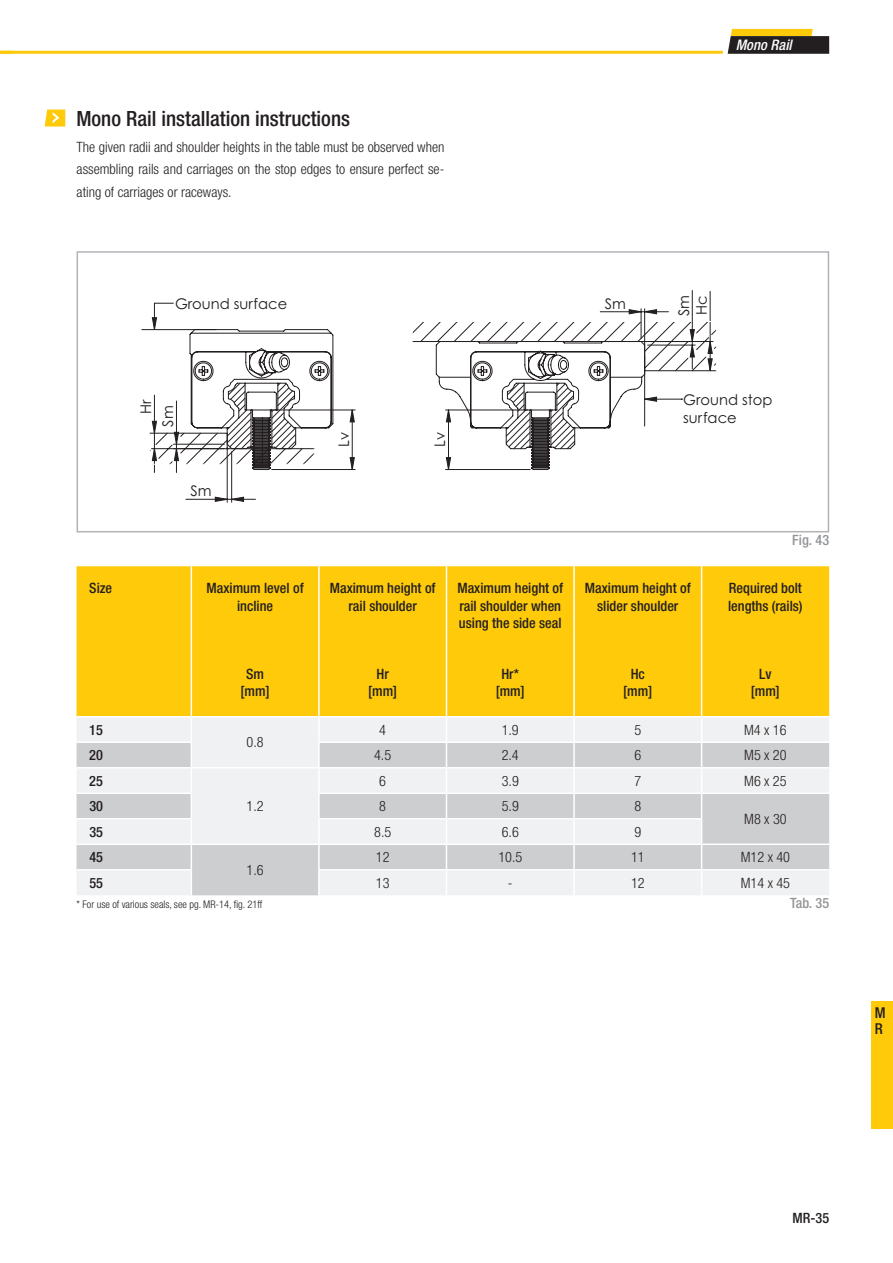
<style>
.page{position:relative;width:893px;height:1263px;background:#fff}
.page>*{position:absolute;margin:0;border:0;box-sizing:border-box;transform-origin:0 0}
.t1{font:500 condensed 21px "Helvetica Neue LT Std";color:#231f20}
.t2{font:500 condensed 15px/16.6px "Helvetica Neue LT Std";color:#231f20}
.t3{font:14.7px "Century Gothic";color:#231f20}
.t4{font:italic 500 condensed 14.55px "Helvetica Neue LT Std";letter-spacing:.01em;color:#fff}
.t5{font:300 condensed 14.25px/22.5px "Helvetica Neue LT Std";color:#231f20;text-align:justify}
.t6{font:500 condensed 14.25px/17.1px "Helvetica Neue LT Std";color:#231f20;text-align:center}
.t7{font:500 condensed 14.25px "Helvetica Neue LT Std";color:#939598}
.t8{font:300 condensed 10.5px "Helvetica Neue LT Std";letter-spacing:-.005em;color:#231f20}
</style>
<div class="page">
<div style="left:872px;top:1001px;width:21px;height:127px;background:#feca0a"></div>
<svg style="left:0;top:29px;width:829px;height:25px"></svg>
<hr style="left:645px;top:370px;width:71px;height:1px;background:#231f20">
<hr style="left:150px;top:433px;width:77px;height:1px;background:#231f20">
<hr style="left:644px;top:309px;width:1px;height:33px;background:#231f20">
<hr style="left:641px;top:309px;width:1px;height:30px;background:#231f20">
<hr style="left:227px;top:447px;width:1px;height:55px;background:#231f20">
<hr style="left:231px;top:452px;width:1px;height:50px;background:#231f20">
<hr style="left:186px;top:499px;width:41px;height:1px;background:#231f20">
<hr style="left:692px;top:290px;width:1px;height:51px;background:#231f20">
<svg style="left:215px;top:497px;width:40px;height:4px"></svg>
<svg style="left:668px;top:330px;width:26px;height:70px"></svg>
<svg style="left:152px;top:310px;width:516px;height:162px"></svg>
<div style="left:77px;top:251px;width:752px;height:281px;border:2px solid #b2b3b7"></div>
<div style="left:77px;top:566px;width:752px;height:150px;background:#feca0a"></div>
<div style="left:77px;top:718px;width:752px;height:24px;background:#f0f1f2"></div>
<svg style="left:77px;top:742px;width:752px;height:153px;fill:#f0f1f2"></svg>
<hr style="left:191px;top:566px;width:1px;height:150px;background:#fff">
<hr style="left:318px;top:566px;width:2px;height:150px;background:#fff">
<hr style="left:446px;top:566px;width:1px;height:150px;background:#fff">
<hr style="left:573px;top:566px;width:2px;height:150px;background:#fff">
<hr style="left:701px;top:566px;width:1px;height:150px;background:#fff">
<hr style="left:318px;top:717px;width:2px;height:24px;background:#fff">
<hr style="left:573px;top:717px;width:2px;height:24px;background:#fff">
<hr style="left:318px;top:741px;width:128px;height:2px;background:#fff">
<hr style="left:318px;top:743px;width:2px;height:24px;background:#fff">
<hr style="left:446px;top:741px;width:128px;height:2px;background:#fff">
<hr style="left:574px;top:741px;width:128px;height:2px;background:#fff">
<hr style="left:573px;top:743px;width:2px;height:24px;background:#fff">
<hr style="left:319px;top:767px;width:127px;height:1px;background:#fff">
<hr style="left:318px;top:768px;width:2px;height:24px;background:#fff">
<hr style="left:446px;top:767px;width:128px;height:1px;background:#fff">
<hr style="left:574px;top:767px;width:128px;height:1px;background:#fff">
<hr style="left:573px;top:768px;width:2px;height:24px;background:#fff">
<hr style="left:318px;top:792px;width:128px;height:2px;background:#fff">
<hr style="left:318px;top:794px;width:2px;height:24px;background:#fff">
<hr style="left:446px;top:792px;width:128px;height:2px;background:#fff">
<hr style="left:574px;top:792px;width:128px;height:2px;background:#fff">
<hr style="left:573px;top:794px;width:2px;height:24px;background:#fff">
<hr style="left:318px;top:818px;width:128px;height:1px;background:#fff">
<hr style="left:318px;top:819px;width:2px;height:24px;background:#fff">
<hr style="left:446px;top:818px;width:128px;height:1px;background:#fff">
<hr style="left:574px;top:818px;width:128px;height:1px;background:#fff">
<hr style="left:573px;top:819px;width:2px;height:24px;background:#fff">
<hr style="left:319px;top:843px;width:127px;height:2px;background:#fff">
<hr style="left:318px;top:845px;width:2px;height:24px;background:#fff">
<hr style="left:446px;top:843px;width:128px;height:2px;background:#fff">
<hr style="left:574px;top:843px;width:128px;height:2px;background:#fff">
<hr style="left:573px;top:845px;width:2px;height:24px;background:#fff">
<svg style="left:191px;top:718px;width:1px;height:177px"></svg>
<hr style="left:318px;top:869px;width:128px;height:1px;background:#fff">
<hr style="left:318px;top:870px;width:2px;height:25px;background:#fff">
<hr style="left:446px;top:869px;width:128px;height:1px;background:#fff">
<svg style="left:446px;top:718px;width:1px;height:177px"></svg>
<hr style="left:574px;top:869px;width:128px;height:1px;background:#fff">
<hr style="left:573px;top:870px;width:2px;height:25px;background:#fff">
<svg style="left:701px;top:718px;width:1px;height:177px"></svg>
<hr style="left:702px;top:741px;width:127px;height:2px;background:#fff">
<hr style="left:702px;top:767px;width:127px;height:1px;background:#fff">
<hr style="left:702px;top:792px;width:127px;height:2px;background:#fff">
<hr style="left:702px;top:843px;width:127px;height:2px;background:#fff">
<hr style="left:702px;top:869px;width:127px;height:1px;background:#fff">
<hr style="left:77px;top:741px;width:115px;height:2px;background:#fff">
<hr style="left:77px;top:767px;width:114px;height:1px;background:#fff">
<hr style="left:191px;top:767px;width:128px;height:1px;background:#fff">
<hr style="left:77px;top:792px;width:115px;height:2px;background:#fff">
<hr style="left:77px;top:818px;width:115px;height:1px;background:#fff">
<hr style="left:77px;top:843px;width:114px;height:2px;background:#fff">
<hr style="left:191px;top:843px;width:128px;height:2px;background:#fff">
<hr style="left:77px;top:869px;width:115px;height:1px;background:#fff">
<svg style="left:45px;top:109px;width:20px;height:18px"></svg>
<h1 class="t1" style="left:76px;top:106px;width:275px">Mono Rail installation instructions</h1>
<p class="t5" style="left:77px;top:135px;width:369px">The given radii and shoulder heights in the table must be observed when assembling rails and carriages on the stop edges to ensure perfect se&shy;ating of carriages or raceways.</p>
<p class="t3" style="left:175px;top:293px;width:114px">Ground surface</p>
<p class="t4" style="left:736px;top:36px;width:58px">Mono Rail</p>
<p class="t3" style="left:605px;top:293px;width:23px">Sm</p>
<p class="t3" style="left:673px;top:316px;width:23px;rotate:-90deg">Sm</p>
<p class="t3" style="left:691px;top:315px;width:21px;rotate:-90deg">Hc</p>
<p class="t3" style="left:136px;top:414px;width:16px;rotate:-90deg">Hr</p>
<p class="t3" style="left:683px;top:389px;width:91px">Ground stop</p>
<p class="t3" style="left:158px;top:427px;width:23px;rotate:-90deg">Sm</p>
<p class="t3" style="left:683px;top:407px;width:55px">surface</p>
<p class="t3" style="left:333px;top:447px;width:16px;rotate:-90deg">Lv</p>
<p class="t3" style="left:430px;top:447px;width:16px;rotate:-90deg">Lv</p>
<p class="t3" style="left:191px;top:480px;width:23px">Sm</p>
<p class="t7" style="left:792px;top:531px;width:38px">Fig. 43</p>
<p class="t6" style="left:89px;top:580px;width:24px">Size</p>
<p class="t6" style="left:207px;top:580px;width:99px">Maximum level of incline</p>
<p class="t6" style="left:241px;top:665px;width:31px">Sm [mm]</p>
<p class="t6" style="left:330px;top:580px;width:107px">Maximum height of rail shoulder</p>
<p class="t6" style="left:368px;top:665px;width:31px">Hr [mm]</p>
<p class="t6" style="left:457px;top:580px;width:107px;text-align:left">Maximum height of rail shoulder when using the side seal</p>
<p class="t6" style="left:496px;top:665px;width:31px">Hr* [mm]</p>
<p class="t6" style="left:585px;top:580px;width:107px">Maximum height of slider shoulder</p>
<p class="t6" style="left:623px;top:665px;width:31px">Hc [mm]</p>
<p class="t6" style="left:728px;top:580px;width:76px;text-align:left">Required bolt lengths (rails)</p>
<p class="t6" style="left:751px;top:665px;width:31px">Lv [mm]</p>
<p class="t6" style="left:89px;top:721px;width:15px">15</p>
<p class="t5" style="left:379px;top:718px;width:8px">4</p>
<p class="t5" style="left:502px;top:718px;width:19px">1.9</p>
<p class="t5" style="left:634px;top:718px;width:8px">5</p>
<p class="t5" style="left:744px;top:718px;width:44px">M4 x 16</p>
<p class="t5" style="left:247px;top:731px;width:19px">0.8</p>
<p class="t6" style="left:89px;top:746px;width:15px">20</p>
<p class="t5" style="left:374px;top:744px;width:19px">4.5</p>
<p class="t5" style="left:502px;top:744px;width:19px">2.4</p>
<p class="t5" style="left:634px;top:744px;width:8px">6</p>
<p class="t5" style="left:744px;top:744px;width:44px">M5 x 20</p>
<p class="t6" style="left:89px;top:772px;width:15px">25</p>
<p class="t5" style="left:247px;top:795px;width:19px">1.2</p>
<p class="t5" style="left:379px;top:769px;width:8px">6</p>
<p class="t5" style="left:502px;top:769px;width:19px">3.9</p>
<p class="t5" style="left:634px;top:769px;width:8px">7</p>
<p class="t5" style="left:744px;top:769px;width:44px">M6 x 25</p>
<p class="t6" style="left:89px;top:797px;width:15px">30</p>
<p class="t5" style="left:379px;top:795px;width:8px">8</p>
<p class="t5" style="left:502px;top:795px;width:19px">5.9</p>
<p class="t5" style="left:634px;top:795px;width:8px">8</p>
<p class="t5" style="left:744px;top:807px;width:44px">M8 x 30</p>
<p class="t6" style="left:89px;top:823px;width:15px">35</p>
<p class="t5" style="left:374px;top:820px;width:19px">8.5</p>
<p class="t5" style="left:502px;top:820px;width:19px">6.6</p>
<p class="t5" style="left:634px;top:820px;width:8px">9</p>
<p class="t6" style="left:89px;top:848px;width:15px">45</p>
<p class="t5" style="left:247px;top:858px;width:19px">1.6</p>
<p class="t5" style="left:376px;top:846px;width:15px">12</p>
<p class="t5" style="left:498px;top:846px;width:25px">10.5</p>
<p class="t5" style="left:631px;top:846px;width:15px">11</p>
<p class="t5" style="left:741px;top:846px;width:51px">M12 x 40</p>
<p class="t6" style="left:89px;top:874px;width:15px">55</p>
<p class="t5" style="left:376px;top:871px;width:15px">13</p>
<p class="t5" style="left:508px;top:871px;width:6px">-</p>
<p class="t5" style="left:631px;top:871px;width:15px">12</p>
<p class="t5" style="left:741px;top:871px;width:51px">M14 x 45</p>
<p class="t8" style="left:77px;top:898px;width:187px">* For use of various seals, see pg. MR-14, fig. 21ff</p>
<p class="t7" style="left:790px;top:894px;width:40px">Tab. 35</p>
<p class="t2" style="left:875px;top:1004px;width:12px">M<br>R</p>
<p class="t6" style="left:792px;top:1209px;width:38px">MR-35</p>
</div>
